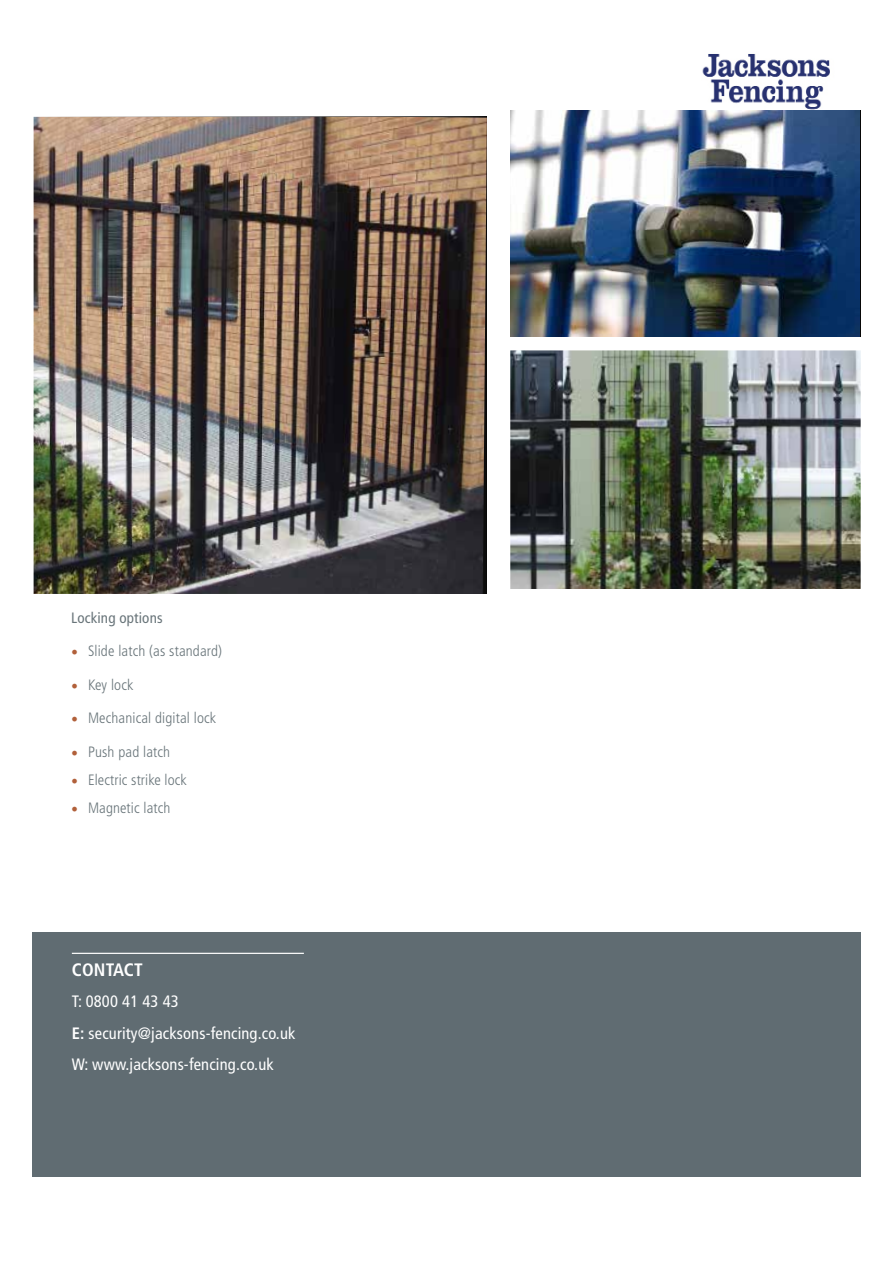
<style>
.page{position:relative;width:893px;height:1263px;background:#fff}
.page>*{position:absolute;margin:0;border:0;box-sizing:border-box;transform-origin:0 0}
.t1{font:700 condensed 18px "Frutiger LT Std";letter-spacing:.01em;color:#fff}
.t2{font:condensed 16.5px/31.5px "Frutiger LT Std";letter-spacing:.01em;color:#fff}
.t3{font:300 condensed 15px "Frutiger LT Std";letter-spacing:.01em;color:#69757a}
.t4{font:condensed 15px "Frutiger LT Std";letter-spacing:.01em;color:#69757a}
.s1{font-family:"Minion Pro";font-weight:400;font-stretch:normal;font-size:18px;color:#b1603a}
.s2{font-weight:700}
</style>
<div class="page">
<div style="left:32px;top:932px;width:829px;height:244px;background:#606c72"></div>
<hr style="left:72px;top:953px;width:232px;height:1px;background:#fff">
<img style="left:34px;top:117px;width:453px;height:477px">
<img style="left:692px;top:54px;width:163px;height:57px">
<img style="left:510px;top:111px;width:349px;height:225px">
<img style="left:510px;top:350px;width:351px;height:239px">
<p class="t4" style="left:71px;top:609px;width:93px">Locking options</p>
<p class="t3" style="left:71px;top:642px;width:153px"><span class="s1">•</span> Slide latch (as standard)</p>
<p class="t3" style="left:71px;top:676px;width:64px"><span class="s1">•</span> Key lock</p>
<p class="t3" style="left:71px;top:709px;width:147px"><span class="s1">•</span> Mechanical digital lock</p>
<p class="t3" style="left:71px;top:743px;width:101px"><span class="s1">•</span> Push pad latch</p>
<p class="t3" style="left:71px;top:771px;width:117px"><span class="s1">•</span> Electric strike lock</p>
<p class="t3" style="left:71px;top:799px;width:101px"><span class="s1">•</span> Magnetic latch</p>
<p class="t1" style="left:72px;top:959px;width:72px">CONTACT</p>
<p class="t2" style="left:72px;top:986px;width:225px">T: 0800 41 43 43<br><span class="s2">E:</span> security@jacksons-fencing.co.uk<br>W: www.jacksons-fencing.co.uk</p>
</div>
